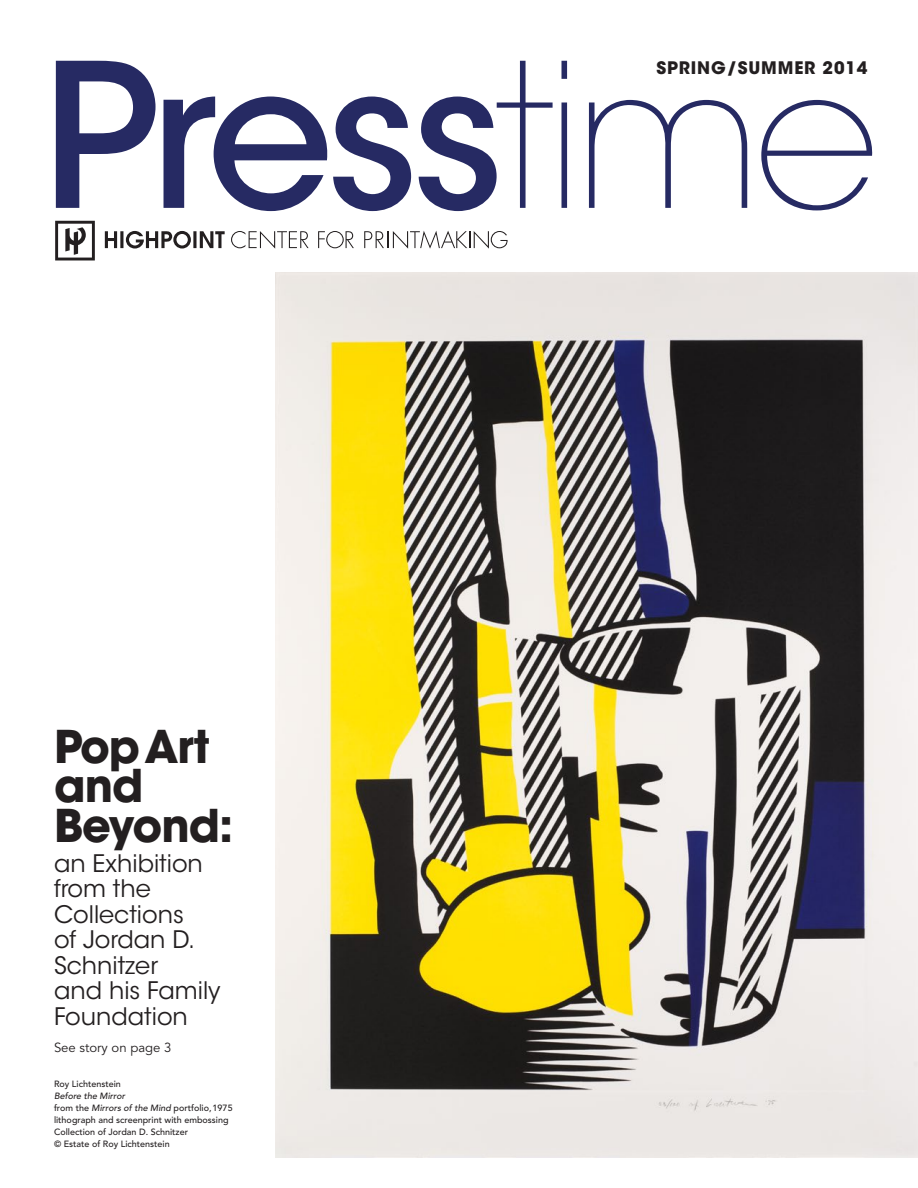
<style>
.page{position:relative;width:918px;height:1188px;background:#fff}
.page>*{position:absolute;margin:0;border:0;box-sizing:border-box;transform-origin:0 0}
.t1{font:500 198.9px "ITC Avant Garde Std";letter-spacing:-.04em;color:#262a63}
.t2{font:700 44.85px/39.3px "ITC Avant Garde Std";letter-spacing:-.02em;color:#231f20}
.t3{font:24px/25.5px "ITC Avant Garde Std";color:#231f20}
.t4{font:700 17.1px "ITC Avant Garde Std";letter-spacing:.05em;color:#231f20}
.t5{font:13.2px "Avenir";color:#231f20}
.t6{font:500 9px/12px "Avenir";color:#231f20}
.s1{font-weight:200}
.s2{font-style:italic}
</style>
<div class="page">
<svg style="left:231px;top:231px;width:78px;height:18px"></svg>
<svg style="left:318px;top:231px;width:36px;height:17px"></svg>
<svg style="left:364px;top:231px;width:144px;height:18px"></svg>
<svg style="left:105px;top:231px;width:120px;height:18px"></svg>
<svg style="left:55px;top:221px;width:40px;height:39px"></svg>
<img style="left:275px;top:273px;width:643px;height:885px">
<h1 class="t1" style="left:43px;top:12px;width:837px">Press<span class="s1">time</span></h1>
<h3 class="t4" style="left:656px;top:57px;width:213px">SPRING/SUMMER 2014</h3>
<h2 class="t2" style="left:54px;top:727px;width:181px">Pop Art and<br>Beyond:</h2>
<h3 class="t3" style="left:54px;top:851px;width:168px">an Exhibition from the<br>Collections<br>of Jordan D.<br>Schnitzer<br>and his Family<br>Foundation</h3>
<h3 class="t5" style="left:54px;top:1040px;width:119px">See story on page 3</h3>
<p class="t6" style="left:54px;top:1078px;width:68px">Roy Lichtenstein</p>
<p class="t6" style="left:54px;top:1090px;width:180px"><span class="s2">Before the Mirror<br></span>from the <span class="s2">Mirrors of the Mind</span> portfolio,1975 lithograph and screenprint with embossing Collection of Jordan D. Schnitzer<br>© Estate of Roy Lichtenstein</p>
</div>
